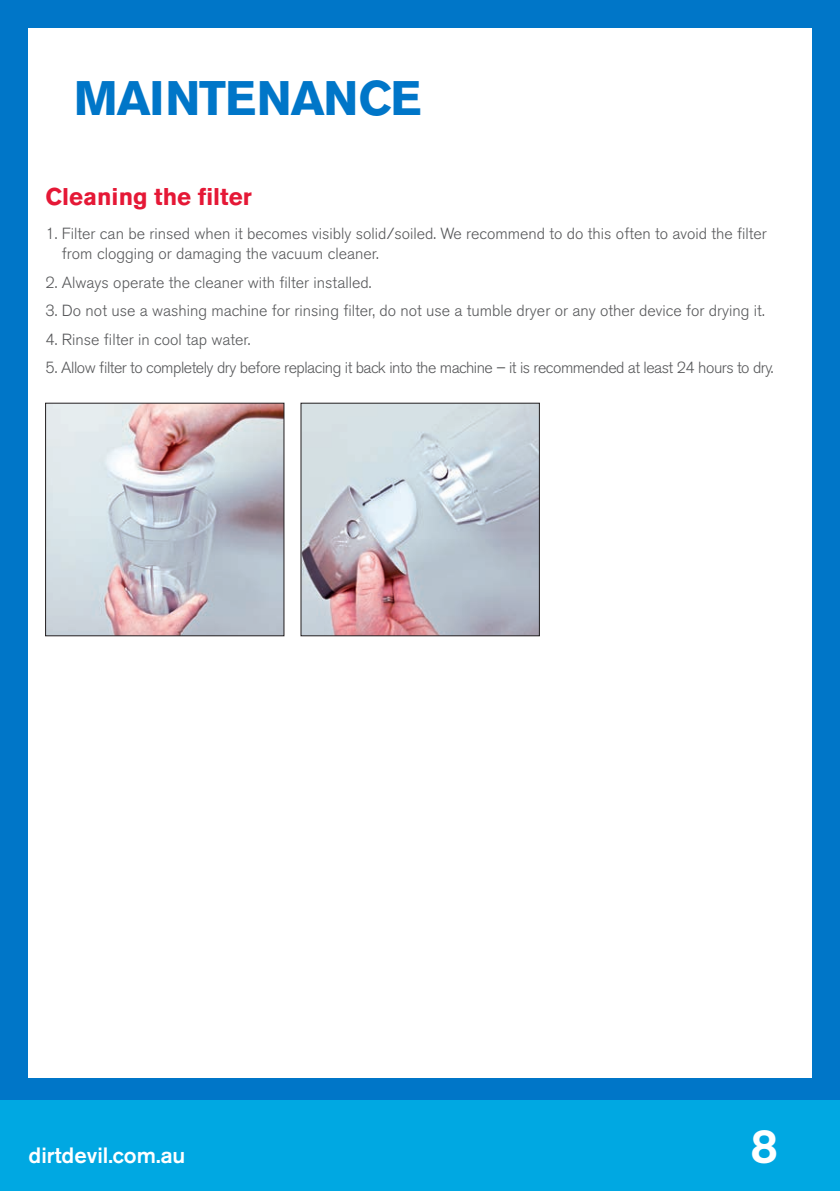
<style>
.page{position:relative;width:840px;height:1191px;background:#fff}
.page>*{position:absolute;margin:0;border:0;box-sizing:border-box;transform-origin:0 0}
.t1{font:700 48px "Akzidenz Grotesk BE";letter-spacing:-.025em;color:#0076c8}
.t2{font:500 48px "Akzidenz Grotesk BE";color:#fff}
.t3{font:700 24px "Akzidenz Grotesk BE";color:#e51836}
.t4{font:500 22px "Akzidenz Grotesk BE";color:#fff}
.t5{font:300 16px/20px "Akzidenz Grotesk BE";color:#57585a}
.t6{font:300 16px "Akzidenz Grotesk BE";letter-spacing:-.03em;color:#57585a}
</style>
<div class="page">
<div style="left:0;top:0;width:839px;height:1190px;background:#0076c8"></div>
<div style="left:0;top:1100px;width:839px;height:90px;background:#00a8e2"></div>
<div style="left:29px;top:29px;width:782px;height:1048px;background:#fff"></div>
<img style="left:47px;top:404px;width:235px;height:230px">
<div style="left:45px;top:402px;width:239px;height:234px;border:1px solid #231f20"></div>
<img style="left:302px;top:404px;width:235px;height:230px">
<div style="left:300px;top:402px;width:239px;height:234px;border:1px solid #231f20"></div>
<h1 class="t1" style="left:74px;top:70px;width:349px">MAINTENANCE</h1>
<h2 class="t3" style="left:46px;top:183px;width:207px">Cleaning the filter</h2>
<p class="t5" style="left:62px;top:224px;width:706px;text-indent:-16px">1. Filter can be rinsed when it becomes visibly solid/soiled. We recommend to do this often to avoid the filter from clogging or damaging the vacuum cleaner.</p>
<p class="t5" style="left:46px;top:272px;width:327px">2. Always operate the cleaner with filter installed.</p>
<p class="t5" style="left:46px;top:301px;width:720px">3. Do not use a washing machine for rinsing filter, do not use a tumble dryer or any other device for drying it.</p>
<p class="t5" style="left:46px;top:329px;width:206px">4. Rinse filter in cool tap water.</p>
<p class="t6" style="left:46px;top:358px;width:729px">5. Allow filter to completely dry before replacing it back into the machine – it is recommended at least 24 hours to dry.</p>
<h3 class="t4" style="left:29px;top:1141px;width:158px">dirtdevil.com.au</h3>
<h1 class="t2" style="left:750px;top:1116px;width:28px">8</h1>
</div>
